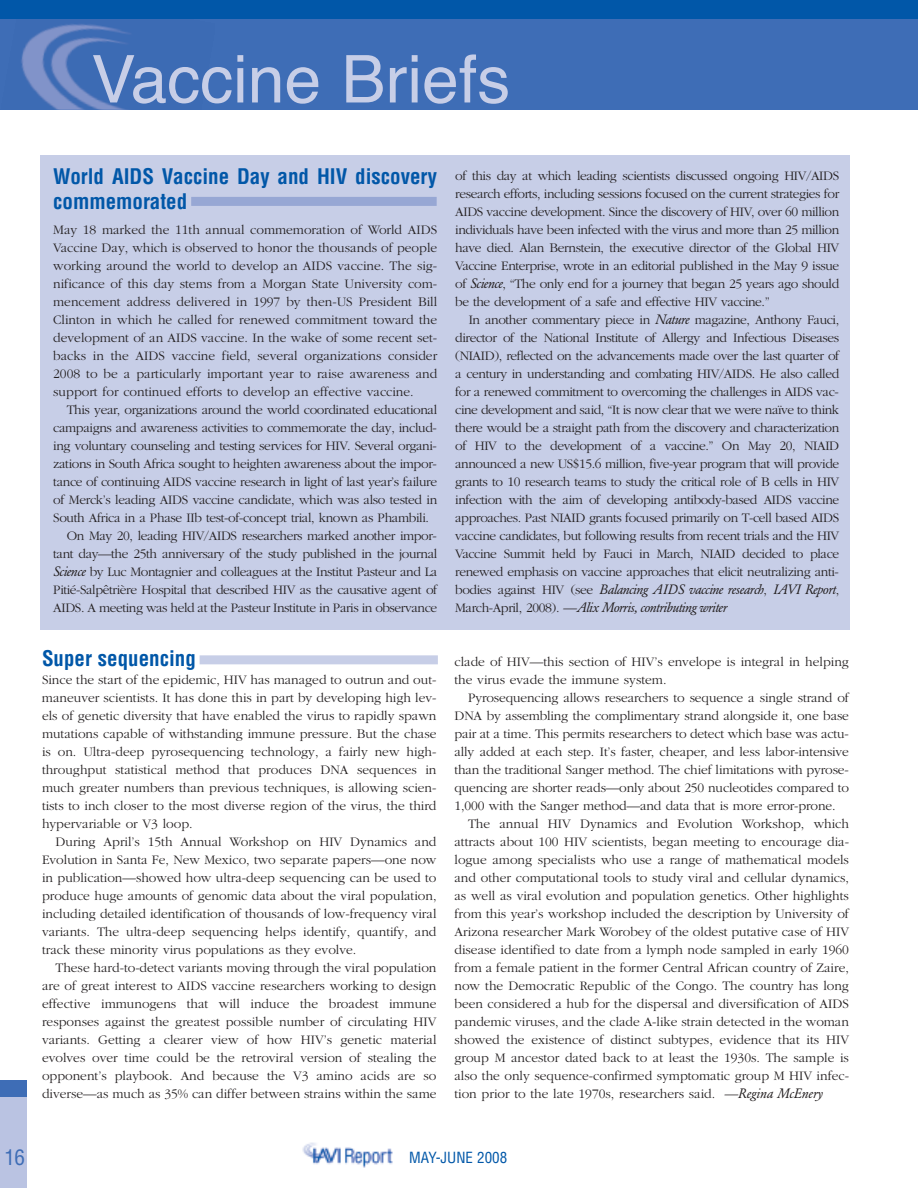
<style>
.page{position:relative;width:918px;height:1188px;background:#fff}
.page>*{position:absolute;margin:0;border:0;box-sizing:border-box;transform-origin:0 0}
.t1{font:66px "Helvetica";color:#c7cee7}
.t2{font:700 condensed 21px/25.2px "Helvetica";color:#0157a8}
.t3{font:condensed 21px "Helvetica";color:#3e6db6}
.t4{font:condensed 15px "Helvetica";color:#0157a8}
.t5{font:300 13.5px/18px "Garamond";letter-spacing:-.01em;color:#231f20;text-align:justify}
.t6{font:300 13.5px "Garamond";letter-spacing:-.03em;color:#231f20}
.t7{font:italic 13.5px/18px "Garamond BE";letter-spacing:-.03em;color:#231f20}
.s1{font-family:"Garamond BE";font-weight:400;font-style:italic}
.s2{font-family:"Garamond";font-weight:300;font-style:normal}
</style>
<div class="page">
<div style="left:0;top:1080px;width:27px;height:108px;background:#bac3e2"></div>
<div style="left:0;top:1080px;width:27px;height:17px;background:#3e6db6"></div>
<img style="left:302px;top:1142px;width:91px;height:26px">
<div style="left:0;top:2px;width:918px;height:108px;background:#3e6db6"></div>
<img style="left:21px;top:24px;width:109px;height:86px">
<div style="left:0;top:0;width:918px;height:19px;background:#0157a8"></div>
<div style="left:40px;top:156px;width:810px;height:474px;background:#c7cee7"></div>
<div style="left:191px;top:197px;width:246px;height:9px;background:#97a7d4"></div>
<div style="left:200px;top:655px;width:238px;height:9px;background:#c7cee7"></div>
<h1 class="t1" style="left:91px;top:41px;width:420px">Vaccine Briefs</h1>
<h2 class="t2" style="left:53px;top:164px;width:386px">World AIDS Vaccine Day and HIV discovery commemorated</h2>
<p class="t5" style="left:53px;top:220px;width:386px">May 18 marked the 11th annual commemoration of World AIDS Vaccine Day, which is observed to honor the thousands of people working around the world to develop an AIDS vaccine. The sig&shy;nificance of this day stems from a Morgan State University com&shy;mencement address delivered in 1997 by then-US President Bill Clinton in which he called for renewed commitment toward the development of an AIDS vaccine. In the wake of some recent set&shy;backs in the AIDS vaccine field, several organizations consider 2008 to be a particularly important year to raise awareness and support for continued efforts to develop an effective vaccine.</p>
<p class="t5" style="left:67px;top:400px;width:372px">This year, organizations around the world coordinated educational</p>
<p class="t5" style="left:53px;top:418px;width:385px">campaigns and awareness activities to commemorate the day, includ-</p>
<p class="t5" style="left:53px;top:436px;width:385px">ing voluntary counseling and testing services for HIV. Several organi-</p>
<p class="t5" style="left:53px;top:454px;width:385px">zations in South Africa sought to heighten awareness about the impor-</p>
<p class="t5" style="left:53px;top:472px;width:386px">tance of continuing AIDS vaccine research in light of last year’s failure</p>
<p class="t5" style="left:53px;top:490px;width:386px">of Merck’s leading AIDS vaccine candidate, which was also tested in</p>
<p class="t5" style="left:53px;top:508px;width:377px">South Africa in a Phase IIb test-of-concept trial, known as Phambili.</p>
<p class="t6" style="left:67px;top:527px;width:371px">On May 20, leading HIV/AIDS researchers marked another impor-</p>
<p class="t6" style="left:53px;top:545px;width:386px">tant day—the 25th anniversary of the study published in the journal</p>
<p class="t6" style="left:53px;top:563px;width:386px"><span class="s1">Science</span> by Luc Montagnier and colleagues at the Institut Pasteur and La</p>
<p class="t6" style="left:53px;top:581px;width:385px">Pitié-Salpêtrière Hospital that described HIV as the causative agent of</p>
<p class="t6" style="left:53px;top:599px;width:385px">AIDS. A meeting was held at the Pasteur Institute in Paris in observance</p>
<h2 class="t2" style="left:42px;top:646px;width:155px">Super sequencing</h2>
<p class="t5" style="left:42px;top:670px;width:396px">Since the start of the epidemic, HIV has managed to outrun and out&shy;maneuver scientists. It has done this in part by developing high lev&shy;els of genetic diversity that have enabled the virus to rapidly spawn mutations capable of withstanding immune pressure. But the chase is on. Ultra-deep pyrosequencing technology, a fairly new high&shy;throughput statistical method that produces DNA sequences in much greater numbers than previous techniques, is allowing scien&shy;tists to inch closer to the most diverse region of the virus, the third hypervariable or V3 loop.</p>
<p class="t5" style="left:42px;top:832px;width:396px;text-indent:13px">During April’s 15th Annual Workshop on HIV Dynamics and Evolution in Santa Fe, New Mexico, two separate papers—one now in publication—showed how ultra-deep sequencing can be used to produce huge amounts of genomic data about the viral population, including detailed identification of thousands of low-frequency viral variants. The ultra-deep sequencing helps identify, quantify, and track these minority virus populations as they evolve.</p>
<p class="t5" style="left:42px;top:958px;width:396px;text-indent:14px">These hard-to-detect variants moving through the viral population are of great interest to AIDS vaccine researchers working to design effective immunogens that will induce the broadest immune responses against the greatest possible number of circulating HIV variants. Getting a clearer view of how HIV’s genetic material evolves over time could be the retroviral version of stealing the opponent’s playbook. And because the V3 amino acids are so diverse—as much as 35% can differ between strains within the same</p>
<p class="t5" style="left:455px;top:166px;width:386px">of this day at which leading scientists discussed ongoing HIV/AIDS research efforts, including sessions focused on the current strategies for AIDS vaccine development. Since the discovery of HIV, over 60 million individuals have been infected with the virus and more than 25 million have died. Alan Bernstein, the executive director of the Global HIV Vaccine Enterprise, wrote in an editorial published in the May 9 issue of <span class="s1">Science</span>, “The only end for a journey that began 25 years ago should be the development of a safe and effective HIV vaccine.”</p>
<p class="t5" style="left:455px;top:310px;width:386px;text-indent:13px">In another commentary piece in <span class="s1">Nature</span> magazine, Anthony Fauci, director of the National Institute of Allergy and Infectious Diseases (NIAID), reflected on the advancements made over the last quarter of a century in understanding and combating HIV/AIDS. He also called for a renewed commitment to overcoming the challenges in AIDS vac&shy;cine development and said, “It is now clear that we were naïve to think there would be a straight path from the discovery and characterization of HIV to the development of a vaccine.” On May 20, NIAID announced a new US$15.6 million, five-year program that will provide grants to 10 research teams to study the critical role of B cells in HIV infection with the aim of developing antibody-based AIDS vaccine approaches. Past NIAID grants focused primarily on T-cell based AIDS vaccine candidates, but following results from recent trials and the HIV Vaccine Summit held by Fauci in March, NIAID decided to place renewed emphasis on vaccine approaches that elicit neutralizing anti-</p>
<p class="t7" style="left:455px;top:582px;width:386px"><span class="s2">bodies against HIV (see</span> Balancing AIDS vaccine research<span class="s2">,</span> IAVI Report<span class="s2">,<br>March-April, 2008). —</span>Alix Morris, contributing writer</p>
<p class="t5" style="left:455px;top:652px;width:396px">clade of HIV—this section of HIV’s envelope is integral in helping the virus evade the immune system.</p>
<p class="t5" style="left:468px;top:688px;width:382px">Pyrosequencing allows researchers to sequence a single strand of</p>
<p class="t5" style="left:455px;top:706px;width:396px">DNA by assembling the complimentary strand alongside it, one base</p>
<p class="t5" style="left:455px;top:724px;width:396px">pair at a time. This permits researchers to detect which base was actu-</p>
<p class="t5" style="left:455px;top:742px;width:396px">ally added at each step. It’s faster, cheaper, and less labor-intensive</p>
<p class="t5" style="left:455px;top:760px;width:396px">than the traditional Sanger method. The chief limitations with pyrose-</p>
<p class="t5" style="left:455px;top:778px;width:396px">quencing are shorter reads—only about 250 nucleotides compared to</p>
<p class="t5" style="left:455px;top:796px;width:383px">1,000 with the Sanger method—and data that is more error-prone.</p>
<p class="t5" style="left:468px;top:814px;width:383px">The annual HIV Dynamics and Evolution Workshop, which</p>
<p class="t5" style="left:455px;top:832px;width:396px">attracts about 100 HIV scientists, began meeting to encourage dia-</p>
<p class="t5" style="left:455px;top:850px;width:396px">logue among specialists who use a range of mathematical models</p>
<p class="t5" style="left:455px;top:868px;width:396px">and other computational tools to study viral and cellular dynamics,</p>
<p class="t5" style="left:455px;top:886px;width:396px">as well as viral evolution and population genetics. Other highlights</p>
<p class="t5" style="left:455px;top:904px;width:396px">from this year’s workshop included the description by University of</p>
<p class="t5" style="left:455px;top:922px;width:396px">Arizona researcher Mark Worobey of the oldest putative case of HIV</p>
<p class="t5" style="left:455px;top:940px;width:396px">disease identified to date from a lymph node sampled in early 1960</p>
<p class="t5" style="left:455px;top:958px;width:396px">from a female patient in the former Central African country of Zaire,</p>
<p class="t5" style="left:455px;top:976px;width:396px">now the Democratic Republic of the Congo. The country has long</p>
<p class="t5" style="left:455px;top:994px;width:396px">been considered a hub for the dispersal and diversification of AIDS</p>
<p class="t5" style="left:455px;top:1012px;width:396px">pandemic viruses, and the clade A-like strain detected in the woman</p>
<p class="t5" style="left:455px;top:1030px;width:396px">showed the existence of distinct subtypes, evidence that its HIV</p>
<p class="t5" style="left:455px;top:1048px;width:396px">group M ancestor dated back to at least the 1930s. The sample is</p>
<p class="t5" style="left:455px;top:1066px;width:396px">also the only sequence-confirmed symptomatic group M HIV infec-</p>
<p class="t5" style="left:455px;top:1084px;width:370px">tion prior to the late 1970s, researchers said. —<span class="s1">Regina McEnery</span></p>
<h2 class="t3" style="left:5px;top:1145px;width:22px">16</h2>
<p class="t4" style="left:409px;top:1149px;width:99px">MAY-JUNE 2008</p>
</div>
